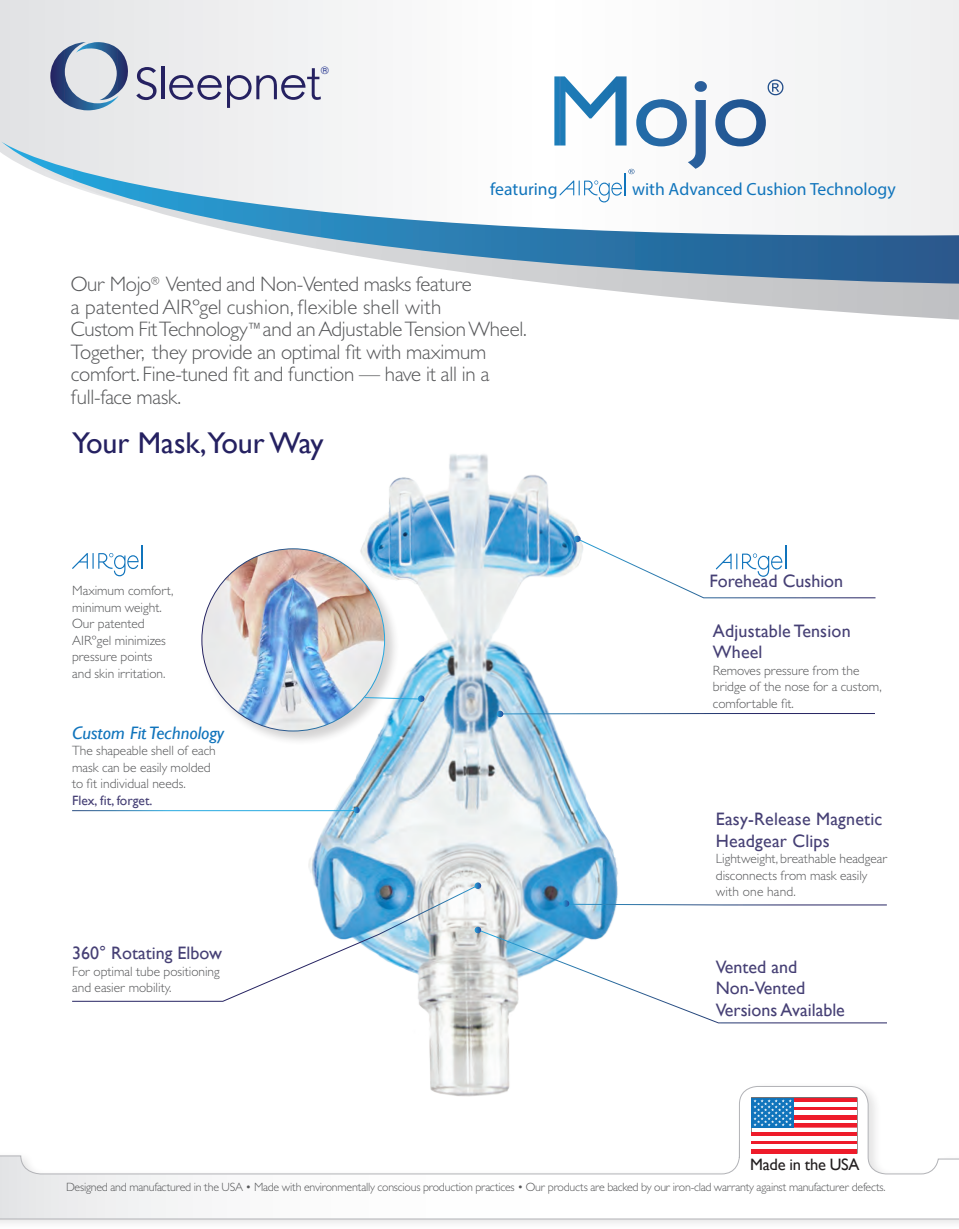
<style>
.page{position:relative;width:959px;height:1229px;background:#fff}
.page>*{position:absolute;margin:0;border:0;box-sizing:border-box;transform-origin:0 0}
.t1{font:30px "Gill Sans";color:#252161}
.t2{font:300 21px/22.5px "Gill Sans MT Pro";letter-spacing:-.01em;color:#57585a}
.t3{font:18px/21.6px "Gill Sans";color:#464075}
.t4{font:italic 18px "Gill Sans";color:#1074bc}
.t5{font:300 17.7px "Gill Sans MT Pro";color:#1175bc}
.t6{font:16.5px "Gill Sans";letter-spacing:-.02em;color:#231f20}
.t7{font:300 13.5px/16.5px "Gill Sans MT Pro";color:#57585a}
.t8{font:300 12px "Gill Sans MT Pro";letter-spacing:-.02em;color:#57585a}
.t9{font:10.05px "Century Gothic";color:#283890}
.s1{font-size:15px}
.s2{font-family:"Gill Sans";font-weight:400;color:#464075}
</style>
<div class="page">
<img style="left:171px;top:454px;width:578px;height:627px">
<div style="left:0;top:1081px;width:958px;height:147px;background:#231f20;opacity:.12"></div>
<svg style="left:0;top:1086px;width:958px;height:133px"></svg>
<svg style="left:0;top:0;width:958px;height:152px"></svg>
<svg style="left:50px;top:42px;width:78px;height:68px;background:#a1adc2"></svg>
<svg style="left:136px;top:67px;width:20px;height:33px"></svg>
<hr style="left:161px;top:67px;width:3px;height:32px;background:#252161">
<svg style="left:169px;top:68px;width:152px;height:40px"></svg>
<svg style="left:1px;top:142px;width:957px;height:177px"></svg>
<svg style="left:2px;top:142px;width:956px;height:142px"></svg>
<svg style="left:497px;top:710px;width:378px;height:7px"></svg>
<svg style="left:72px;top:884px;width:406px;height:118px"></svg>
<div style="left:793px;top:1097px;width:64px;height:5px;background:#ee1b2a"></div>
<div style="left:751px;top:1148px;width:106px;height:5px;background:#ee1b2a"></div>
<svg style="left:751px;top:1140px;width:106px;height:4px"></svg>
<div style="left:751px;top:1131px;width:106px;height:5px;background:#ee1b2a"></div>
<hr style="left:751px;top:1144px;width:106px;height:4px;background:#fff">
<hr style="left:751px;top:1136px;width:106px;height:4px;background:#fff">
<div style="left:751px;top:1097px;width:42px;height:30px;background:#1074bc"></div>
<svg style="left:751px;top:1099px;width:106px;height:32px"></svg>
<div style="left:200px;top:547px;width:200px;height:199px;background:#231f20;opacity:.2"></div>
<img style="left:202px;top:549px;width:182px;height:182px;border-radius:91px">
<svg style="left:72px;top:545px;width:70px;height:31px"></svg>
<svg style="left:364px;top:695px;width:60px;height:7px"></svg>
<svg style="left:474px;top:882px;width:7px;height:7px"></svg>
<svg style="left:574px;top:535px;width:302px;height:63px"></svg>
<svg style="left:715px;top:79px;width:68px;height:67px"></svg>
<hr style="left:72px;top:810px;width:284px;height:1px;background:#fff">
<svg style="left:354px;top:806px;width:5px;height:7px"></svg>
<svg style="left:474px;top:926px;width:413px;height:97px"></svg>
<svg style="left:562px;top:900px;width:325px;height:6px"></svg>
<svg style="left:554px;top:76px;width:153px;height:126px"></svg>
<p class="t9" style="left:321px;top:63px;width:9px">®</p>
<p class="t5" style="left:490px;top:178px;width:69px">featuring</p>
<p class="t5" style="left:632px;top:178px;width:265px">with Advanced Cushion Technology</p>
<p class="t2" style="left:71px;top:272px;width:457px">Our Mojo<sup>®</sup> Vented and Non-Vented masks feature<br>a patented AIRºgel cushion, flexible shell with<br>Custom Fit Technology<span class="s1">™</span> and an Adjustable Tension Wheel.<br>Together, they provide an optimal fit with maximum</p>
<p class="t2" style="left:71px;top:362px;width:420px">comfort. Fine-tuned fit and function — have it all in a</p>
<p class="t2" style="left:71px;top:385px;width:112px">full-face mask.</p>
<p class="t1" style="left:72px;top:425px;width:253px">Your Mask,Your Way</p>
<p class="t7" style="left:72px;top:582px;width:103px">Maximum comfort, minimum weight.<br>Our patented<br>AIRºgel minimizes pressure points and skin irritation.</p>
<p class="t4" style="left:72px;top:722px;width:154px">Custom Fit Technology</p>
<p class="t7" style="left:72px;top:742px;width:145px">The shapeable shell of each mask can be easily molded to fit individual needs.<br><span class="s2">Flex, fit, forget.</span></p>
<p class="t3" style="left:709px;top:570px;width:135px">Forehead Cushion</p>
<p class="t3" style="left:713px;top:620px;width:139px">Adjustable Tension<br>Wheel</p>
<p class="t7" style="left:713px;top:661px;width:170px">Removes pressure from the bridge of the nose for a custom, comfortable fit.</p>
<p class="t3" style="left:716px;top:808px;width:168px">Easy-Release Magnetic<br>Headgear Clips</p>
<p class="t7" style="left:716px;top:850px;width:173px">Lightweight, breathable headgear disconnects from mask easily with one hand.</p>
<p class="t3" style="left:72px;top:942px;width:151px">360° Rotating Elbow</p>
<p class="t7" style="left:72px;top:962px;width:149px">For optimal tube positioning and easier mobility.</p>
<p class="t3" style="left:716px;top:956px;width:131px">Vented and<br>Non-Vented<br>Versions Available</p>
<p class="t6" style="left:750px;top:1155px;width:111px">Made in the USA</p>
<p class="t8" style="left:66px;top:1179px;width:821px">Designed and manufactured in the USA • Made with environmentally conscious production practices • Our products are backed by our iron-clad warranty against manufacturer defects.</p>
</div>
